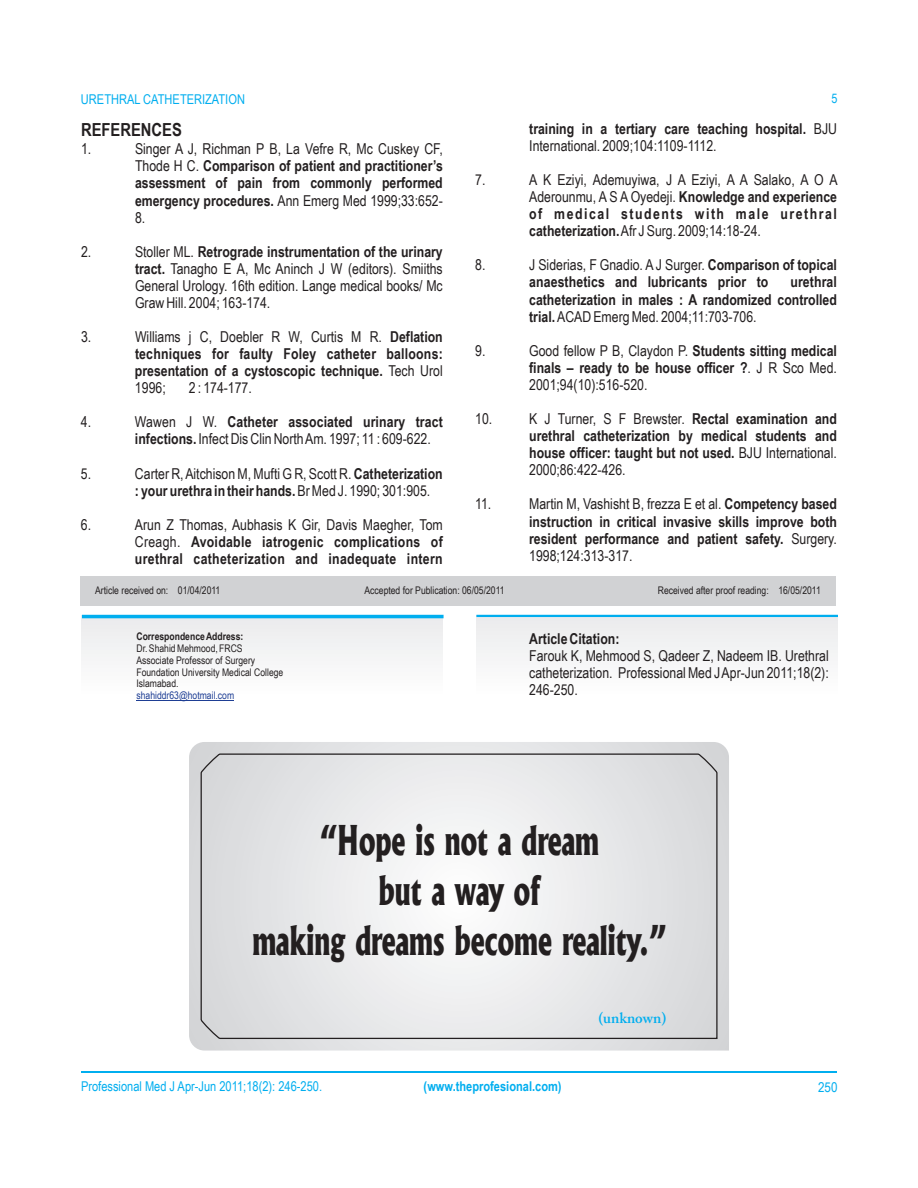
<style>
.page{position:relative;width:918px;height:1188px;background:#fff}
.page>*{position:absolute;margin:0;border:0;box-sizing:border-box;transform-origin:0 0}
.t1{font:800 39.3px/49.8px "Albertus";color:#231f20;text-align:center;scale:.69 1}
.t2{font:700 18px "Arial Narrow";color:#231f20}
.t3{font:15px/17px "Arial Narrow";color:#231f20}
.t4{font:700 15px/17.1px "Arial Narrow";color:#231f20}
.t5{font:700 15px "Arial Narrow";letter-spacing:.02em;color:#231f20}
.t6{font:700 15px "Arial Narrow";letter-spacing:.105em;color:#231f20}
.t7{font:600 15px "Adobe Caslon Pro";color:#00aeef}
.t8{font:13.5px "Arial Narrow";color:#00aeef}
.t9{font:700 13.5px "Arial Narrow";color:#00aeef}
.t10{font:13.5px "Arial Narrow";color:#00aeef;scale:1.04 1}
.t11{font:13.2px "Arial Narrow";color:#00aeef}
.t12{font:10.5px/11.9px "Arial Narrow";color:#231f20}
.t13{font:700 10.5px "Arial Narrow";color:#231f20}
.t14{font:10.5px "Arial Narrow";color:#1e3e94}
.s1{font-weight:400}
.s2{font-weight:700}
</style>
<div class="page">
<hr style="left:81px;top:1072px;width:756px;height:1px;background:#00aeef">
<div style="left:80px;top:576px;width:756px;height:29px;background:#d1d2d4"></div>
<hr style="left:82px;top:615px;width:362px;height:3px;background:#00aeef">
<hr style="left:136px;top:700px;width:98px;height:1px;background:#1e3e94">
<hr style="left:476px;top:615px;width:362px;height:2px;background:#00aeef">
<svg style="left:189px;top:742px;width:540px;height:309px;background:#dcdddf"></svg>
<svg style="left:200px;top:753px;width:518px;height:287px"></svg>
<p class="t8" style="left:81px;top:94px;width:166px">URETHRAL CATHETERIZATION</p>
<p class="t11" style="left:832px;top:94px;width:8px">5</p>
<p class="t2" style="left:81px;top:123px;width:102px">REFERENCES</p>
<p class="t4" style="left:529px;top:121px;width:309px">training in a tertiary care teaching hospital. <span class="s1">BJU<br>International. 2009;104:1109-1112.</span></p>
<p class="t3" style="left:81px;top:142px;width:12px">1.</p>
<p class="t4" style="left:135px;top:142px;width:309px;text-align:justify"><span class="s1">Singer A J, Richman P B, La Vefre R, Mc Cuskey CF, Thode H C.</span> Comparison of patient and practitioner’s assessment of pain from commonly performed</p>
<p class="t3" style="left:475px;top:172px;width:12px">7.</p>
<p class="t3" style="left:529px;top:172px;width:310px">A K Eziyi, Ademuyiwa, J A Eziyi, A A Salako, A O A<br>Aderounmu, A S A Oyedeji. <span class="s2">Knowledge and experience</span></p>
<p class="t3" style="left:135px;top:193px;width:309px"><span class="s2">emergency procedures.</span> Ann Emerg Med 1999;33:652-</p>
<p class="t6" style="left:529px;top:208px;width:309px">of medical students with male urethral</p>
<p class="t3" style="left:135px;top:210px;width:12px">8.</p>
<p class="t3" style="left:529px;top:224px;width:233px"><span class="s2">catheterization.</span>Afr J Surg. 2009;14:18-24.</p>
<p class="t3" style="left:81px;top:244px;width:12px">2.</p>
<p class="t4" style="left:135px;top:244px;width:309px"><span class="s1">Stoller ML.</span> Retrograde instrumentation of the urinary</p>
<p class="t3" style="left:475px;top:258px;width:12px">8.</p>
<p class="t3" style="left:529px;top:258px;width:309px">J Siderias, F Gnadio. A J Surger. <span class="s2">Comparison of topical</span></p>
<p class="t3" style="left:135px;top:261px;width:309px"><span class="s2">tract.</span> Tanagho E A, Mc Aninch J W (editors). Smiiths<br>General Urology. 16th edition. Lange medical books/ Mc</p>
<p class="t4" style="left:529px;top:275px;width:241px">anaesthetics and lubricants prior to</p>
<p class="t4" style="left:790px;top:275px;width:48px">urethral</p>
<p class="t3" style="left:135px;top:295px;width:137px">Graw Hill. 2004; 163-174.</p>
<p class="t4" style="left:529px;top:292px;width:309px">catheterization in males : A randomized controlled trial. <span class="s1">ACAD Emerg Med. 2004;11:703-706.</span></p>
<p class="t3" style="left:81px;top:330px;width:12px">3.</p>
<p class="t3" style="left:135px;top:330px;width:309px">Williams j C, Doebler R W, Curtis M R. <span class="s2">Deflation</span></p>
<p class="t3" style="left:475px;top:343px;width:12px">9.</p>
<p class="t3" style="left:529px;top:343px;width:309px">Good fellow P B, Claydon P. <span class="s2">Students sitting medical</span></p>
<p class="t4" style="left:135px;top:347px;width:309px">techniques for faulty Foley catheter balloons: presentation of a cystoscopic technique. <span class="s1">Tech Urol</span></p>
<p class="t4" style="left:529px;top:361px;width:309px">finals – ready to be house officer ?<span class="s1">. J R Sco Med.</span></p>
<p class="t3" style="left:135px;top:381px;width:32px">1996;</p>
<p class="t3" style="left:189px;top:381px;width:64px">2: 174-177.</p>
<p class="t3" style="left:529px;top:378px;width:120px">2001;94(10):516-520.</p>
<p class="t3" style="left:81px;top:415px;width:12px">4.</p>
<p class="t3" style="left:135px;top:415px;width:42px">Wawen</p>
<p class="t3" style="left:475px;top:412px;width:19px">10.</p>
<p class="t3" style="left:529px;top:412px;width:309px">K J Turner, S F Brewster. <span class="s2">Rectal examination and</span></p>
<p class="t4" style="left:186px;top:415px;width:258px"><span class="s1">J W.</span> Catheter associated urinary tract</p>
<p class="t4" style="left:529px;top:429px;width:309px">urethral catheterization by medical students and</p>
<p class="t3" style="left:135px;top:432px;width:297px"><span class="s2">infections.</span> Infect Dis Clin North Am. 1997; 11 : 609-622.</p>
<p class="t4" style="left:529px;top:446px;width:309px">house officer: taught but not used. <span class="s1">BJU International.</span></p>
<p class="t3" style="left:81px;top:466px;width:12px">5.</p>
<p class="t3" style="left:135px;top:466px;width:309px">Carter R, Aitchison M, Mufti G R, Scott R. <span class="s2">Catheterization</span></p>
<p class="t3" style="left:529px;top:463px;width:98px">2000;86:422-426.</p>
<p class="t4" style="left:135px;top:483px;width:297px">: your urethra in their hands. <span class="s1">Br Med J. 1990; 301:905.</span></p>
<p class="t3" style="left:475px;top:497px;width:18px">11.</p>
<p class="t3" style="left:529px;top:497px;width:309px">Martin M, Vashisht B, frezza E et al. <span class="s2">Competency based</span></p>
<p class="t3" style="left:81px;top:517px;width:12px">6.</p>
<p class="t3" style="left:135px;top:517px;width:309px">Arun Z Thomas, Aubhasis K Gir, Davis Maegher, Tom</p>
<p class="t4" style="left:529px;top:514px;width:309px">instruction in critical invasive skills improve both</p>
<p class="t5" style="left:135px;top:536px;width:309px"><span class="s1">Creagh.</span> Avoidable iatrogenic complications of</p>
<p class="t4" style="left:529px;top:531px;width:309px">resident performance and patient safety. <span class="s1">Surgery.</span></p>
<p class="t5" style="left:135px;top:553px;width:309px">urethral catheterization and inadequate intern</p>
<p class="t3" style="left:529px;top:548px;width:105px">1998;124:313-317.</p>
<p class="t12" style="left:95px;top:585px;width:127px">Article received on: 01/04/2011</p>
<p class="t12" style="left:658px;top:585px;width:165px">Received after proof reading: 16/05/2011</p>
<p class="t13" style="left:136px;top:632px;width:108px">Correspondence Address:</p>
<p class="t12" style="left:136px;top:643px;width:148px">Dr. Shahid Mehmood, FRCS<br>Associate Professor of Surgery<br>Foundation University Medical College<br>Islamabad.</p>
<p class="t14" style="left:136px;top:692px;width:99px">shahiddr63@hotmail.com</p>
<p class="t12" style="left:365px;top:585px;width:142px">Accepted for Publication: 06/05/2011</p>
<p class="t4" style="left:529px;top:632px;width:92px">Article Citation:</p>
<p class="t3" style="left:529px;top:649px;width:301px;text-align:justify">Farouk K, Mehmood S, Qadeer Z, Nadeem IB. Urethral catheterization. Professional Med J Apr-Jun 2011;18(2):<br>246-250.</p>
<h1 class="t1" style="left:252px;top:819px;width:602px">“Hope is not a dream<br>but a way of<br>making dreams become reality.”</h1>
<p class="t7" style="left:598px;top:1012px;width:69px">(unknown)</p>
<p class="t8" style="left:81px;top:1082px;width:243px">Professional Med J Apr-Jun 2011;18(2): 246-250.</p>
<p class="t9" style="left:424px;top:1082px;width:140px">(www.theprofesional.com)</p>
<p class="t10" style="left:818px;top:1082px;width:20px">250</p>
</div>
